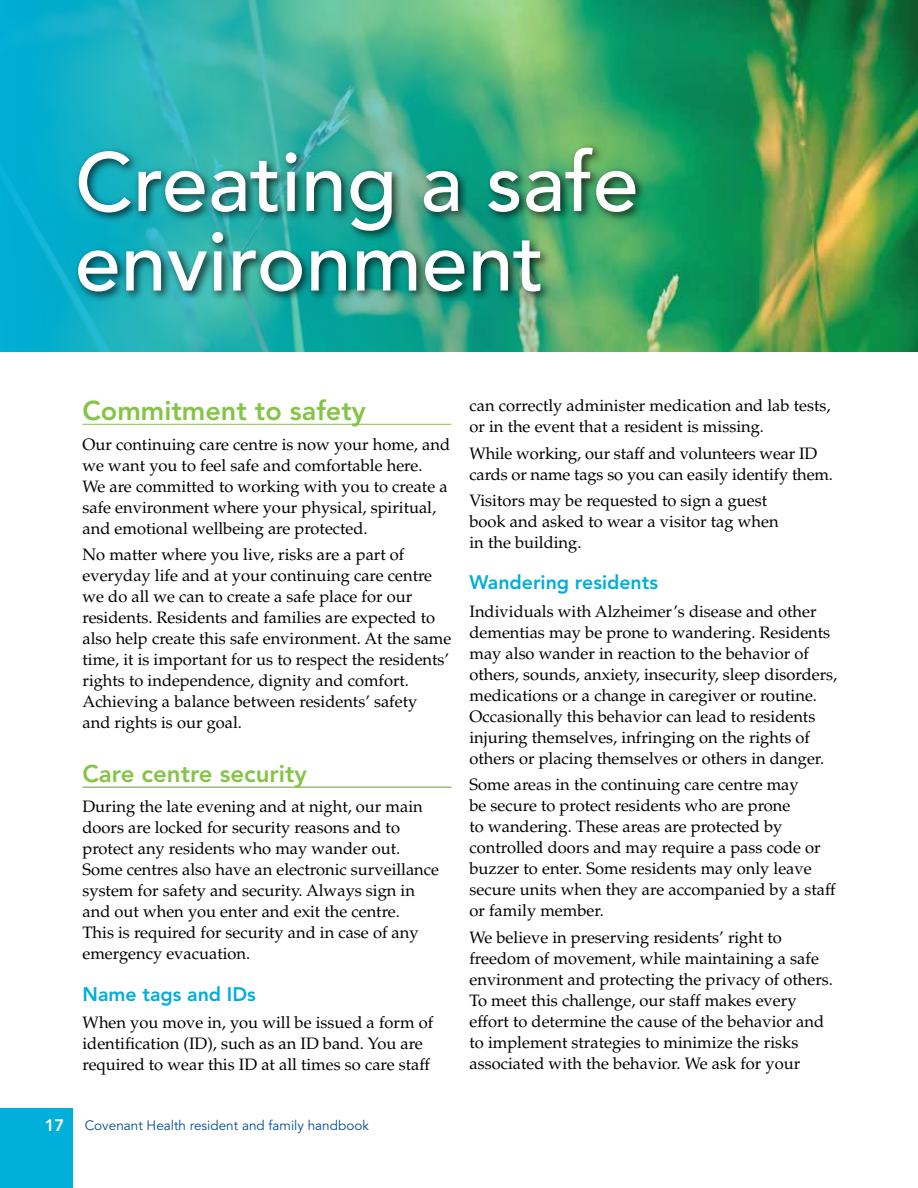
<style>
.page{position:relative;width:918px;height:1188px;background:#fff}
.page>*{position:absolute;margin:0;border:0;box-sizing:border-box;transform-origin:0 0}
.t1{font:500 82.5px/79.5px "Avenir LT Std";color:#fff}
.t2{font:800 27px "Avenir LT Std";color:#85c446}
.t3{font:800 24px "Avenir LT Std";color:#85c446}
.t4{font:800 19.5px "Avenir LT Std";color:#00addb}
.t5{font:16.5px/21px "Palatino LT Std";color:#000}
.t6{font:13.5px "Avenir LT Std";color:#004e95}
.s1{font-weight:800;font-size:16.5px;color:#fff}
</style>
<div class="page">
<div style="left:0;top:1109px;width:72px;height:79px;background:#00b0db"></div>
<hr style="left:82px;top:424px;width:370px;height:1px;background:#85c446">
<hr style="left:82px;top:787px;width:370px;height:1px;background:#6e9934">
<img style="left:814px;top:0;width:104px;height:352px">
<img style="left:0;top:0;width:814px;height:352px">
<div style="left:73px;top:142px;width:574px;height:161px;background:#000;opacity:.75"></div>
<h1 class="t1" style="left:75px;top:145px;width:565px">Creating a safe environment</h1>
<h2 class="t2" style="left:82px;top:394px;width:285px">Commitment to safety</h2>
<p class="t5" style="left:82px;top:434px;width:369px">Our continuing care centre is now your home, and we want you to feel safe and comfortable here.<br>We are committed to working with you to create a safe environment where your physical, spiritual, and emotional wellbeing are protected.</p>
<p class="t5" style="left:82px;top:544px;width:370px">No matter where you live, risks are a part of everyday life and at your continuing care centre we do all we can to create a safe place for our residents. Residents and families are expected to also help create this safe environment. At the same time, it is important for us to respect the residents’ rights to independence, dignity and comfort.<br>Achieving a balance between residents’ safety<br>and rights is our goal.</p>
<h3 class="t3" style="left:82px;top:760px;width:226px">Care centre security</h3>
<p class="t5" style="left:82px;top:797px;width:358px">During the late evening and at night, our main doors are locked for security reasons and to protect any residents who may wander out.<br>Some centres also have an electronic surveillance system for safety and security. Always sign in and out when you enter and exit the centre.<br>This is required for security and in case of any emergency evacuation.</p>
<p class="t4" style="left:82px;top:983px;width:175px">Name tags and IDs</p>
<p class="t5" style="left:82px;top:1013px;width:352px">When you move in, you will be issued a form of identification (ID), such as an ID band. You are required to wear this ID at all times so care staff</p>
<p class="t6" style="left:45px;top:1118px;width:326px"><span class="s1">17</span> Covenant Health resident and family handbook</p>
<p class="t5" style="left:470px;top:395px;width:363px">can correctly administer medication and lab tests, or in the event that a resident is missing.</p>
<p class="t5" style="left:470px;top:443px;width:365px">While working, our staff and volunteers wear ID cards or name tags so you can easily identify them.</p>
<p class="t5" style="left:470px;top:490px;width:311px">Visitors may be requested to sign a guest book and asked to wear a visitor tag when in the building.</p>
<p class="t4" style="left:470px;top:571px;width:190px">Wandering residents</p>
<p class="t5" style="left:470px;top:601px;width:369px">Individuals with Alzheimer’s disease and other dementias may be prone to wandering. Residents may also wander in reaction to the behavior of others, sounds, anxiety, insecurity, sleep disorders, medications or a change in caregiver or routine.<br>Occasionally this behavior can lead to residents injuring themselves, infringing on the rights of others or placing themselves or others in danger.</p>
<p class="t5" style="left:470px;top:774px;width:368px">Some areas in the continuing care centre may<br>be secure to protect residents who are prone<br>to wandering. These areas are protected by controlled doors and may require a pass code or buzzer to enter. Some residents may only leave secure units when they are accompanied by a staff or family member.</p>
<p class="t5" style="left:470px;top:927px;width:365px">We believe in preserving residents’ right to freedom of movement, while maintaining a safe environment and protecting the privacy of others.<br>To meet this challenge, our staff makes every effort to determine the cause of the behavior and to implement strategies to minimize the risks associated with the behavior. We ask for your</p>
</div>
